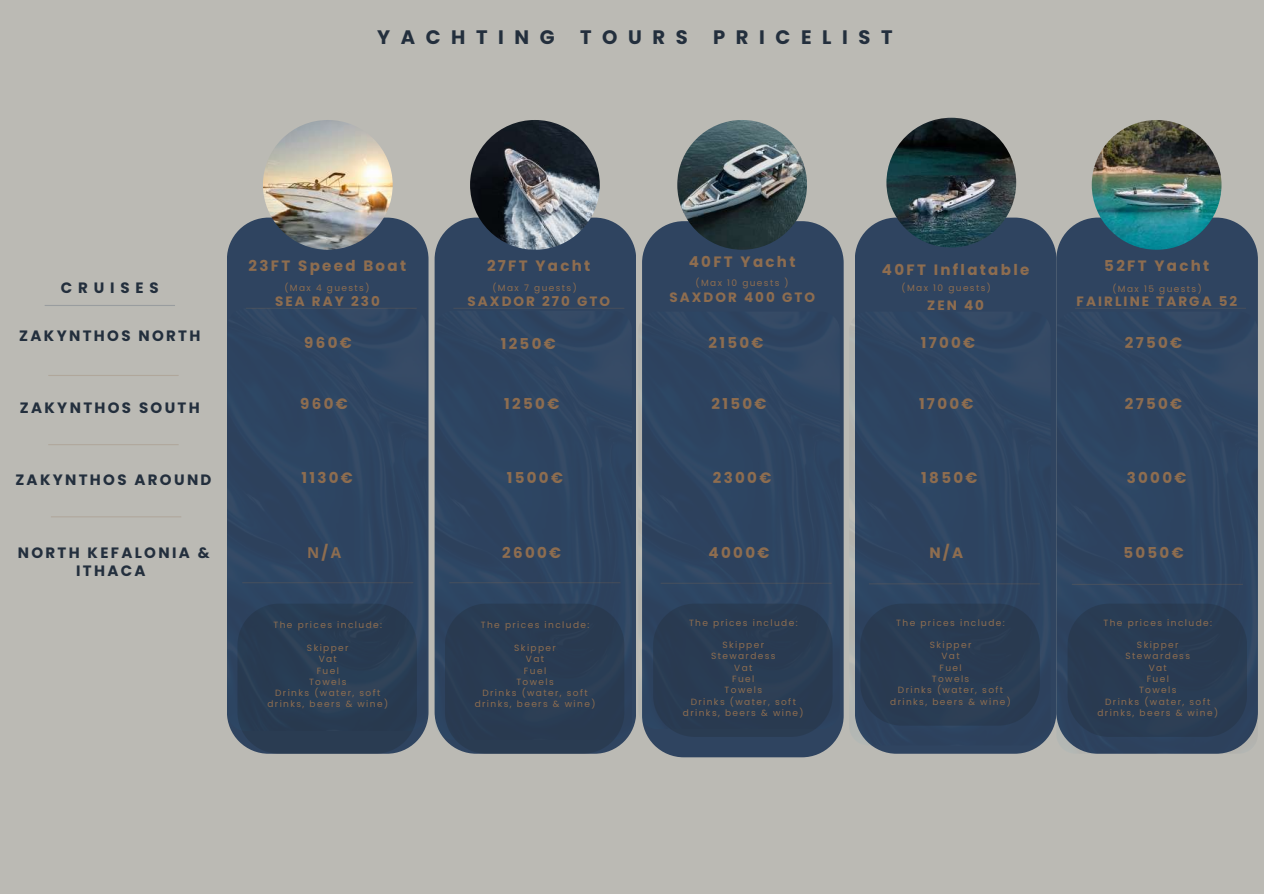
<style>
.page{position:relative;width:1264px;height:894px;background:#fff}
.page>*{position:absolute;margin:0;border:0;box-sizing:border-box;transform-origin:0 0}
.t1{font:700 19.5px "Poppins";letter-spacing:.545em;color:#232f3d}
.t2{font:700 15px "Poppins";letter-spacing:.155em;color:#8e6d4f}
.t3{font:700 15px/18px "Poppins";letter-spacing:.155em;color:#232f3d;text-align:center}
.t4{font:700 15px "Poppins";letter-spacing:.39em;color:#232f3d}
.t5{font:700 15px "Noto Sans";color:#8e6d4f}
.t6{font:700 13.5px "Poppins";letter-spacing:.155em;color:#8e6d4f}
.t7{font:9px/11.2px "Poppins";letter-spacing:.155em;color:#8e6d4f;text-align:center}
.s1{font-family:"Poppins"}
</style>
<div class="page">
<div style="left:0;top:0;width:1263px;height:893px;background:#bbbab4"></div>
<hr style="left:48px;top:444px;width:131px;height:1px;background:#8e6d4f">
<hr style="left:48px;top:375px;width:131px;height:1px;background:#8e6d4f">
<hr style="left:51px;top:516px;width:130px;height:1px;background:#8e6d4f">
<div style="left:227px;top:217px;width:201px;height:524px;background:#2f4460"></div>
<hr style="left:246px;top:307px;width:170px;height:2px;background:#8e6d4f">
<svg style="left:642px;top:221px;width:201px;height:536px;fill:#2f4460"></svg>
<svg style="left:434px;top:217px;width:202px;height:525px;fill:#2f4460"></svg>
<div style="left:434px;top:310px;width:198px;height:429px;background:#2d4461;border-radius:19px"></div>
<hr style="left:453px;top:307px;width:171px;height:2px;background:#8e6d4f">
<div style="left:855px;top:217px;width:201px;height:536px;background:#2f4460"></div>
<div style="left:1056px;top:217px;width:201px;height:109px;background:#2f4460"></div>
<hr style="left:1075px;top:307px;width:170px;height:2px;background:#8e6d4f">
<img style="left:1091px;top:120px;width:130px;height:130px;border-radius:50%">
<div style="left:445px;top:603px;width:179px;height:150px;background:#293c52"></div>
<div style="left:642px;top:311px;width:197px;height:417px;background:#2d4461"></div>
<div style="left:653px;top:603px;width:179px;height:133px;background:#293b52"></div>
<svg style="left:237px;top:730px;width:180px;height:23px"></svg>
<div style="left:1056px;top:311px;width:201px;height:442px;background:#2d4461;border-radius:19px"></div>
<div style="left:1067px;top:603px;width:179px;height:133px;background:#293c53"></div>
<img style="left:849px;top:311px;width:201px;height:434px;border-radius:19px">
<div style="left:860px;top:603px;width:179px;height:122px;background:#293c53"></div>
<img style="left:227px;top:308px;width:200px;height:422px">
<img style="left:263px;top:120px;width:129px;height:130px;border-radius:50%">
<img style="left:677px;top:120px;width:130px;height:130px;border-radius:50%">
<img style="left:470px;top:120px;width:130px;height:130px;border-radius:50%">
<hr style="left:45px;top:305px;width:130px;height:1px;background:#2f4460">
<hr style="left:242px;top:582px;width:171px;height:1px;background:#8e6d4f">
<hr style="left:449px;top:582px;width:171px;height:1px;background:#8e6d4f">
<hr style="left:660px;top:582px;width:171px;height:1px;background:#8e6d4f">
<hr style="left:868px;top:583px;width:171px;height:1px;background:#8e6d4f">
<hr style="left:1071px;top:583px;width:171px;height:1px;background:#8e6d4f">
<img style="left:886px;top:118px;width:130px;height:129px;border-radius:50%">
<h1 class="t1" style="left:377px;top:23px;width:179px">YACHTING</h1>
<h1 class="t1" style="left:580px;top:23px;width:109px">TOURS</h1>
<h1 class="t1" style="left:713px;top:23px;width:181px">PRICELIST</h1>
<h2 class="t4" style="left:61px;top:277px;width:99px">CRUISES</h2>
<h2 class="t2" style="left:249px;top:255px;width:159px">23FT Speed Boat</h2>
<h3 class="t6" style="left:275px;top:291px;width:106px">SEA RAY 230</h3>
<p class="t7" style="left:284px;top:282px;width:87px">(Max 4 guests)</p>
<h2 class="t2" style="left:487px;top:255px;width:105px">27FT Yacht</h2>
<h3 class="t6" style="left:467px;top:291px;width:144px">SAXDOR 270 GTO</h3>
<p class="t7" style="left:492px;top:282px;width:86px">(Max 7 guests)</p>
<h2 class="t2" style="left:688px;top:251px;width:108px">40FT Yacht</h2>
<h3 class="t6" style="left:669px;top:288px;width:147px">SAXDOR 400 GTO</h3>
<p class="t7" style="left:695px;top:277px;width:95px">(Max 10 guests )</p>
<h2 class="t2" style="left:881px;top:259px;width:149px">40FT Inflatable</h2>
<h3 class="t6" style="left:927px;top:295px;width:58px">ZEN 40</h3>
<p class="t7" style="left:901px;top:282px;width:91px">(Max 10 guests)</p>
<h2 class="t2" style="left:1104px;top:255px;width:107px">52FT Yacht</h2>
<h3 class="t6" style="left:1076px;top:291px;width:162px">FAIRLINE TARGA 52</h3>
<p class="t7" style="left:1112px;top:283px;width:91px">(Max 15 guests)</p>
<h2 class="t3" style="left:19px;top:326px;width:183px">ZAKYNTHOS NORTH</h2>
<h2 class="t2" style="left:304px;top:332px;width:49px">960€</h2>
<h2 class="t2" style="left:501px;top:333px;width:56px">1250€</h2>
<h2 class="t2" style="left:708px;top:332px;width:56px">2150€</h2>
<h2 class="t2" style="left:920px;top:332px;width:56px">1700€</h2>
<h2 class="t2" style="left:1124px;top:332px;width:59px">2750€</h2>
<h2 class="t3" style="left:20px;top:398px;width:181px">ZAKYNTHOS SOUTH</h2>
<h2 class="t2" style="left:300px;top:392px;width:49px">960€</h2>
<h2 class="t2" style="left:504px;top:392px;width:56px">1250€</h2>
<h2 class="t2" style="left:711px;top:392px;width:56px">2150€</h2>
<h2 class="t2" style="left:919px;top:392px;width:56px">1700€</h2>
<h2 class="t2" style="left:1124px;top:392px;width:59px">2750€</h2>
<h2 class="t3" style="left:15px;top:470px;width:198px">ZAKYNTHOS AROUND</h2>
<h2 class="t2" style="left:301px;top:467px;width:53px">1130€</h2>
<h2 class="t2" style="left:507px;top:467px;width:58px">1500€</h2>
<h2 class="t2" style="left:713px;top:467px;width:60px">2300€</h2>
<h2 class="t2" style="left:921px;top:467px;width:58px">1850€</h2>
<h2 class="t2" style="left:1126px;top:467px;width:61px">3000€</h2>
<h2 class="t3" style="left:18px;top:543px;width:193px">NORTH KEFALONIA &amp;<br>ITHACA</h2>
<h2 class="t5" style="left:307px;top:541px;width:35px">Ν<span class="s1">/</span>Α</h2>
<h2 class="t2" style="left:502px;top:541px;width:60px">2600€</h2>
<h2 class="t2" style="left:708px;top:541px;width:62px">4000€</h2>
<h2 class="t2" style="left:929px;top:541px;width:35px">N/A</h2>
<h2 class="t2" style="left:1123px;top:541px;width:62px">5050€</h2>
<p class="t7" style="left:273px;top:619px;width:110px">The prices include:</p>
<p class="t7" style="left:267px;top:642px;width:122px">Skipper<br>Vat<br>Fuel<br>Towels<br>Drinks (water, soft drinks, beers &amp; wine)</p>
<p class="t7" style="left:481px;top:619px;width:110px">The prices include:</p>
<p class="t7" style="left:475px;top:642px;width:122px">Skipper<br>Vat<br>Fuel<br>Towels<br>Drinks (water, soft drinks, beers &amp; wine)</p>
<p class="t7" style="left:689px;top:616px;width:110px">The prices include:</p>
<p class="t7" style="left:683px;top:639px;width:122px">Skipper<br>Stewardess<br>Vat<br>Fuel<br>Towels<br>Drinks (water, soft drinks, beers &amp; wine)</p>
<p class="t7" style="left:896px;top:616px;width:110px">The prices include:</p>
<p class="t7" style="left:890px;top:639px;width:122px">Skipper<br>Vat<br>Fuel<br>Towels<br>Drinks (water, soft drinks, beers &amp; wine)</p>
<p class="t7" style="left:1103px;top:616px;width:110px">The prices include:</p>
<p class="t7" style="left:1097px;top:639px;width:122px">Skipper<br>Stewardess<br>Vat<br>Fuel<br>Towels<br>Drinks (water, soft drinks, beers &amp; wine)</p>
</div>
